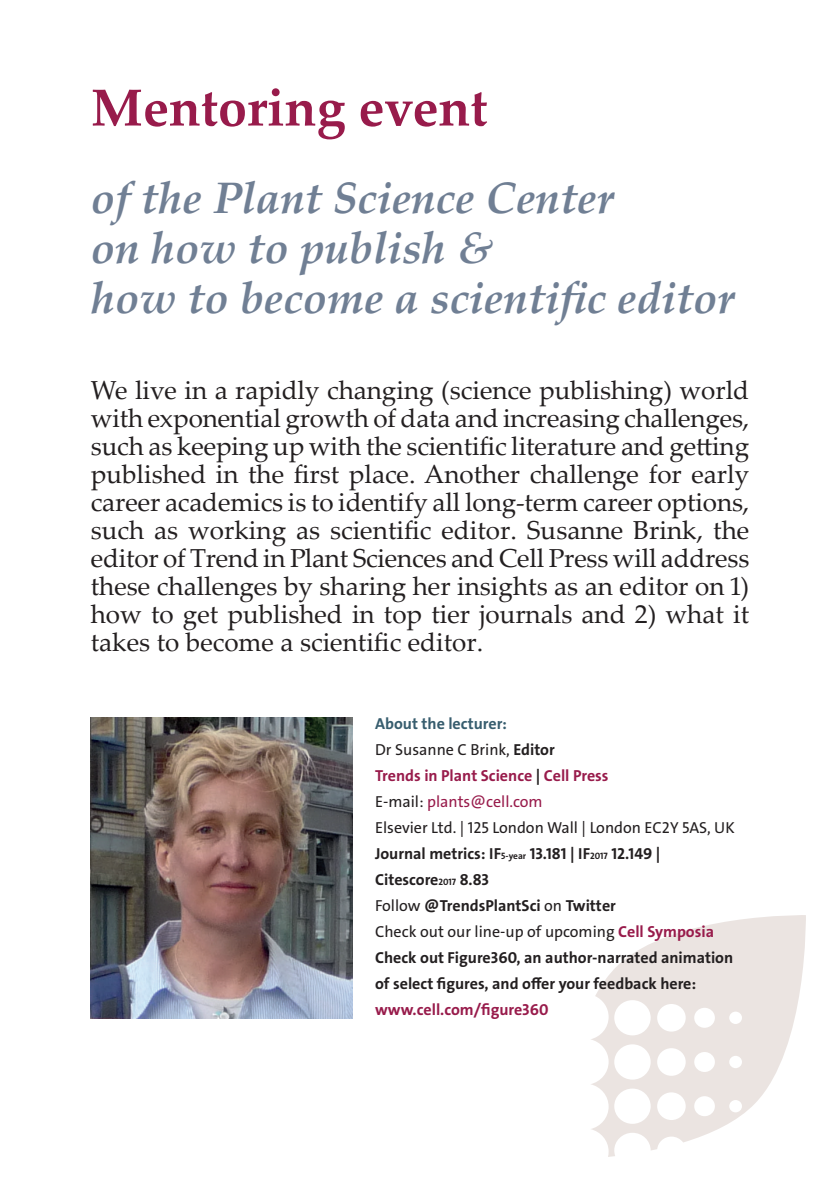
<style>
.page{position:relative;width:840px;height:1191px;background:#fff}
.page>*{position:absolute;margin:0;border:0;box-sizing:border-box;transform-origin:0 0}
.t1{font:700 52px "Palatino Linotype";color:#981b4b}
.t2{font:italic 700 44px/50px "Palatino Linotype";color:#707f94}
.t3{font:26px/28px "Palatino Linotype";color:#231f20;text-align:justify}
.t4{font:16px/26px "The Sans LP7 Bld";color:#231f20}
.t5{font:16px/26px "The Sans LP5 Plain";color:#231f20}
.t6{font:16px "The Sans LP7 Bld";color:#981b4b}
.t7{font:16px "The Sans LP7 Bld";color:#375d6e}
.s1{font-family:"The Sans LP7 Bld"}
.s2{color:#231f20}
.s3{color:#981b4b}
.s4{font-size:9.4px}
.s5{font-family:"The Sans LP5 Plain"}
.s6{font-family:"The Sans LP7 Bld";color:#981b4b}
</style>
<div class="page">
<svg style="left:591px;top:915px;width:215px;height:242px;fill:#ebe4e1"></svg>
<img style="left:91px;top:717px;width:261px;height:301px">
<h1 class="t1" style="left:91px;top:71px;width:398px">Mentoring event</h1>
<h2 class="t2" style="left:91px;top:171px;width:645px">of the Plant Science Center<br>on how to publish &amp;<br>how to become a scientific editor</h2>
<p class="t3" style="left:91px;top:375px;width:659px">We live in a rapidly changing (science publishing) world with exponential growth of data and increasing challenges, such as keeping up with the scientific literature and getting published in the first place. Another challenge for early career academics is to identify all long-term career options, such as working as scientific editor. Susanne Brink, the editor of Trend in Plant Sciences and Cell Press will address these challenges by sharing her insights as an editor on 1) how to get published in top tier journals and 2) what it takes to become a scientific editor.</p>
<p class="t7" style="left:375px;top:713px;width:133px">About the lecturer:</p>
<p class="t5" style="left:375px;top:737px;width:181px">Dr Susanne C Brink, <span class="s1">Editor</span></p>
<p class="t6" style="left:375px;top:765px;width:235px">Trends in Plant Science <span class="s2">|</span> Cell Press</p>
<p class="t5" style="left:375px;top:789px;width:361px">E-mail: <span class="s3">plants@cell.com<br></span>Elsevier Ltd. | 125 London Wall | London EC2Y 5AS, UK</p>
<p class="t4" style="left:375px;top:841px;width:287px">Journal metrics: IF<span class="s4">5-year</span> 13.181 | IF<span class="s4">2017</span> 12.149 |<br>Citescore<span class="s4">2017</span> 8.83<br><span class="s5">Follow</span> @TrendsPlantSci <span class="s5">on</span> Twitter</p>
<p class="t5" style="left:375px;top:919px;width:340px">Check out our line-up of upcoming <span class="s6">Cell Symposia</span></p>
<p class="t4" style="left:375px;top:945px;width:359px">Check out Figure360, an author-narrated animation of select figures, and offer your feedback here:</p>
<p class="t6" style="left:375px;top:999px;width:175px">www.cell.com/figure360</p>
</div>
